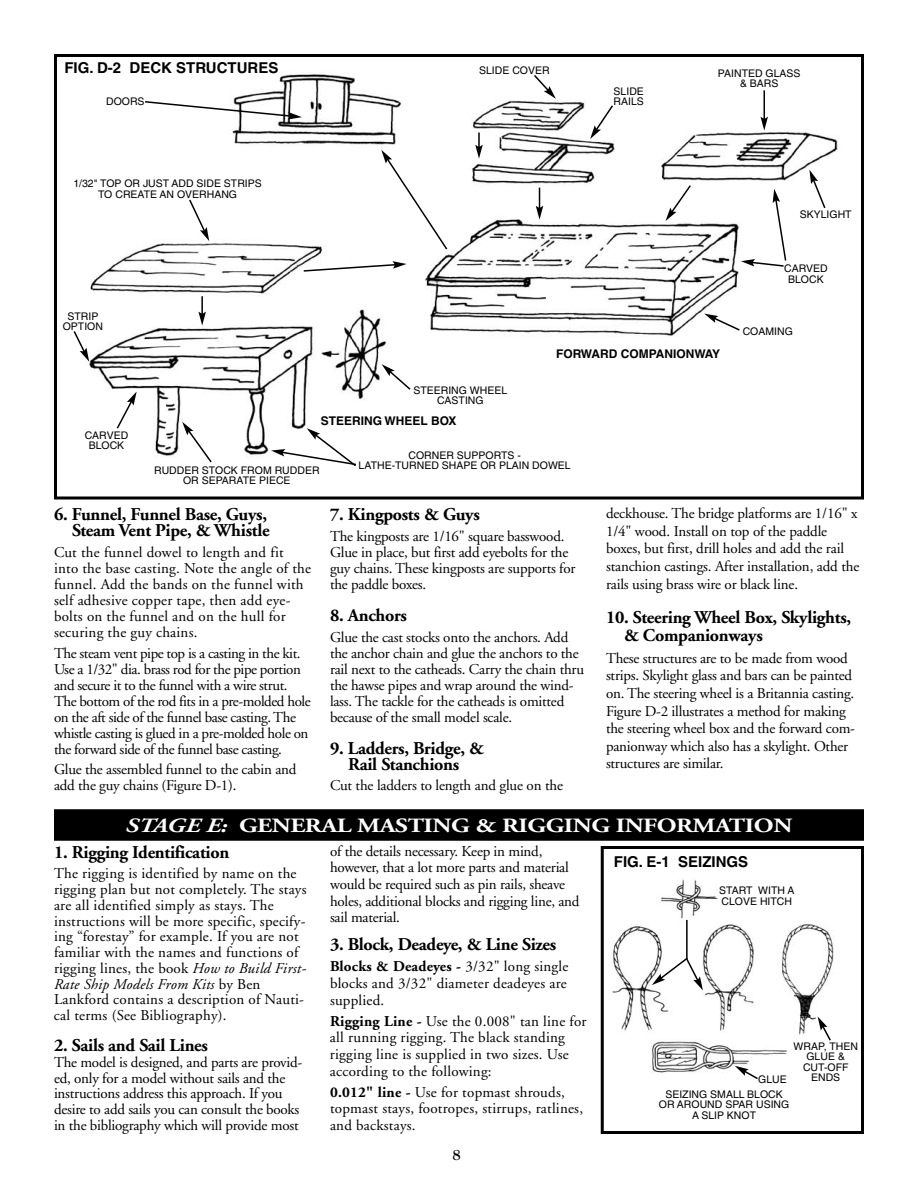
<style>
.page{position:relative;width:918px;height:1188px;background:#fff}
.page>*{position:absolute;margin:0;border:0;box-sizing:border-box;transform-origin:0 0}
.t1{font:700 20.25px "Adobe Garamond";letter-spacing:-.015em;color:#fff;scale:1.25 1}
.t2{font:700 18px/16px "Adobe Garamond";letter-spacing:-.015em;color:#000;text-align:right}
.t3{font:15px/16px "Adobe Garamond";letter-spacing:-.015em;color:#000}
.t4{font:15px/15.8px "Adobe Garamond";letter-spacing:.015em;color:#000}
.t5{font:700 15px "Helvetica";color:#000}
.t6{font:700 15px "Goudy";color:#000}
.t7{font:700 12px "Helvetica";color:#000}
.t8{font:10.5px/10.5px "Helvetica";color:#000;text-align:center}
.s1{font-style:italic}
.s2{font-weight:700}
</style>
<div class="page">
<img style="left:89px;top:74px;width:749px;height:383px">
<div style="left:54px;top:54px;width:810px;height:446px;border:3px solid #000"></div>
<svg style="left:143px;top:100px;width:159px;height:20px"></svg>
<svg style="left:188px;top:198px;width:21px;height:43px"></svg>
<svg style="left:198px;top:296px;width:8px;height:30px"></svg>
<svg style="left:73px;top:331px;width:16px;height:31px"></svg>
<svg style="left:302px;top:261px;width:105px;height:12px"></svg>
<svg style="left:381px;top:150px;width:68px;height:101px"></svg>
<svg style="left:532px;top:74px;width:24px;height:25px"></svg>
<svg style="left:590px;top:104px;width:25px;height:35px"></svg>
<svg style="left:475px;top:133px;width:8px;height:26px"></svg>
<svg style="left:536px;top:188px;width:7px;height:32px"></svg>
<svg style="left:666px;top:184px;width:26px;height:37px"></svg>
<svg style="left:741px;top:189px;width:46px;height:79px"></svg>
<svg style="left:809px;top:170px;width:18px;height:40px"></svg>
<svg style="left:761px;top:90px;width:7px;height:41px"></svg>
<svg style="left:704px;top:314px;width:37px;height:18px"></svg>
<svg style="left:115px;top:391px;width:22px;height:39px"></svg>
<svg style="left:182px;top:422px;width:31px;height:41px"></svg>
<svg style="left:271px;top:428px;width:87px;height:39px"></svg>
<svg style="left:382px;top:364px;width:30px;height:27px"></svg>
<div style="left:54px;top:809px;width:810px;height:32px;background:#000"></div>
<img style="left:612px;top:879px;width:222px;height:194px">
<div style="left:601px;top:846px;width:263px;height:288px;border:3px solid #000"></div>
<svg style="left:735px;top:1066px;width:25px;height:14px"></svg>
<svg style="left:818px;top:1017px;width:14px;height:25px"></svg>
<svg style="left:652px;top:956px;width:51px;height:34px"></svg>
<hr style="left:686px;top:920px;width:2px;height:39px;background:#000">
<p class="t5" style="left:64px;top:62px;width:216px">FIG. D-2 DECK STRUCTURES</p>
<p class="t8" style="left:106px;top:97px;width:40px">DOORS</p>
<p class="t8" style="left:73px;top:179px;width:190px">1/32" TOP OR JUST ADD SIDE STRIPS<br>TO CREATE AN OVERHANG</p>
<p class="t8" style="left:63px;top:312px;width:42px">STRIP<br>OPTION</p>
<p class="t8" style="left:479px;top:66px;width:72px">SLIDE COVER</p>
<p class="t8" style="left:614px;top:87px;width:32px;text-align:left">SLIDE<br>RAILS</p>
<p class="t8" style="left:718px;top:69px;width:84px">PAINTED GLASS &amp; BARS</p>
<p class="t8" style="left:800px;top:210px;width:53px">SKYLIGHT</p>
<p class="t8" style="left:784px;top:264px;width:45px">CARVED<br>BLOCK</p>
<p class="t8" style="left:743px;top:327px;width:52px">COAMING</p>
<p class="t8" style="left:413px;top:386px;width:95px">STEERING WHEEL<br>CASTING</p>
<p class="t7" style="left:321px;top:416px;width:137px">STEERING WHEEL BOX</p>
<p class="t7" style="left:556px;top:349px;width:166px">FORWARD COMPANIONWAY</p>
<p class="t8" style="left:85px;top:431px;width:45px">CARVED<br>BLOCK</p>
<p class="t8" style="left:154px;top:466px;width:167px">RUDDER STOCK FROM RUDDER<br>OR SEPARATE PIECE</p>
<p class="t2" style="left:54px;top:508px;width:217px">6. Funnel, Funnel Base, Guys,<br>Steam Vent Pipe, &amp; Whistle</p>
<p class="t4" style="left:54px;top:545px;width:259px">Cut the funnel dowel to length and fit into the base casting. Note the angle of the funnel. Add the bands on the funnel with self adhesive copper tape, then add eye&shy;bolts on the funnel and on the hull for securing the guy chains.</p>
<p class="t3" style="left:54px;top:646px;width:258px">The steam vent pipe top is a casting in the kit.<br>Use a 1/32" dia. brass rod for the pipe portion and secure it to the funnel with a wire strut.<br>The bottom of the rod fits in a pre-molded hole on the aft side of the funnel base casting. The whistle casting is glued in a pre-molded hole on the forward side of the funnel base casting.</p>
<p class="t3" style="left:54px;top:763px;width:244px">Glue the assembled funnel to the cabin and add the guy chains (Figure D-1).</p>
<p class="t8" style="left:359px;top:451px;width:214px">CORNER SUPPORTS -<br>LATHE-TURNED SHAPE OR PLAIN DOWEL</p>
<p class="t2" style="left:330px;top:508px;width:151px">7. Kingposts &amp; Guys</p>
<p class="t3" style="left:330px;top:530px;width:247px">The kingposts are 1/16" square basswood.<br>Glue in place, but first add eyebolts for the guy chains. These kingposts are supports for the paddle boxes.</p>
<p class="t2" style="left:330px;top:609px;width:79px">8. Anchors</p>
<p class="t3" style="left:330px;top:630px;width:256px">Glue the cast stocks onto the anchors. Add the anchor chain and glue the anchors to the rail next to the catheads. Carry the chain thru the hawse pipes and wrap around the wind&shy;lass. The tackle for the catheads is omitted because of the small model scale.</p>
<p class="t2" style="left:330px;top:741px;width:156px;text-align:center">9. Ladders, Bridge, &amp;<br>Rail Stanchions</p>
<p class="t3" style="left:330px;top:779px;width:234px">Cut the ladders to length and glue on the</p>
<p class="t3" style="left:606px;top:506px;width:255px;line-height:17.5px">deckhouse. The bridge platforms are 1/16" x 1/4" wood. Install on top of the paddle boxes, but first, drill holes and add the rail stanchion castings. After installation, add the rails using brass wire or black line.</p>
<p class="t2" style="left:624px;top:610px;width:229px;line-height:17.5px;text-align:left;text-indent:-18px">10. Steering Wheel Box, Skylights, &amp; Companionways</p>
<p class="t3" style="left:606px;top:651px;width:251px;line-height:17.5px">These structures are to be made from wood strips. Skylight glass and bars can be painted on. The steering wheel is a Britannia casting.<br>Figure D-2 illustrates a method for making the steering wheel box and the forward com&shy;panionway which also has a skylight. Other structures are similar.</p>
<h1 class="t1" style="left:126px;top:817px;width:535px"><span class="s1">STAGE E:</span> GENERAL MASTING &amp; RIGGING INFORMATION</h1>
<p class="t5" style="left:614px;top:856px;width:136px">FIG. E-1 SEIZINGS</p>
<p class="t8" style="left:719px;top:886px;width:77px;text-align:left">START WITH A<br>CLOVE HITCH</p>
<p class="t3" style="left:330px;top:844px;width:251px;line-height:16.6px">of the details necessary. Keep in mind, however, that a lot more parts and material would be required such as pin rails, sheave holes, additional blocks and rigging line, and sail material.</p>
<p class="t2" style="left:330px;top:938px;width:228px">3. Block, Deadeye, &amp; Line Sizes</p>
<p class="t3" style="left:330px;top:960px;width:240px;line-height:16.6px;text-align:justify"><span class="s2">Blocks &amp; Deadeyes -</span> 3/32" long single blocks and 3/32" diameter deadeyes are supplied.</p>
<p class="t4" style="left:330px;top:1014px;width:258px;line-height:16.6px"><span class="s2">Rigging Line -</span> Use the 0.008" tan line for all running rigging. The black standing rigging line is supplied in two sizes. Use according to the following:</p>
<p class="t4" style="left:330px;top:1085px;width:255px;line-height:16.6px"><span class="s2">0.012" line -</span> Use for topmast shrouds, topmast stays, footropes, stirrups, ratlines, and backstays.</p>
<p class="t2" style="left:54px;top:846px;width:177px">1. Rigging Identification</p>
<p class="t4" style="left:54px;top:867px;width:254px">The rigging is identified by name on the rigging plan but not completely. The stays are all identified simply as stays. The instructions will be more specific, specify&shy;ing “forestay” for example. If you are not familiar with the names and functions of rigging lines, the book <span class="s1">How to Build First-Rate Ship Models From Kits</span> by Ben Lankford contains a description of Nauti&shy;cal terms (See Bibliography).</p>
<p class="t2" style="left:54px;top:1039px;width:156px">2. Sails and Sail Lines</p>
<p class="t3" style="left:54px;top:1056px;width:250px">The model is designed, and parts are provid&shy;ed, only for a model without sails and the instructions address this approach. If you desire to add sails you can consult the books in the bibliography which will provide most</p>
<p class="t8" style="left:794px;top:1042px;width:66px">WRAP, THEN<br>GLUE &amp;<br>CUT-OFF</p>
<p class="t8" style="left:758px;top:1075px;width:30px">GLUE</p>
<p class="t8" style="left:811px;top:1073px;width:31px">ENDS</p>
<p class="t8" style="left:659px;top:1090px;width:132px">SEIZING SMALL BLOCK<br>OR AROUND SPAR USING<br>A SLIP KNOT</p>
<p class="t6" style="left:452px;top:1146px;width:10px">8</p>
</div>
